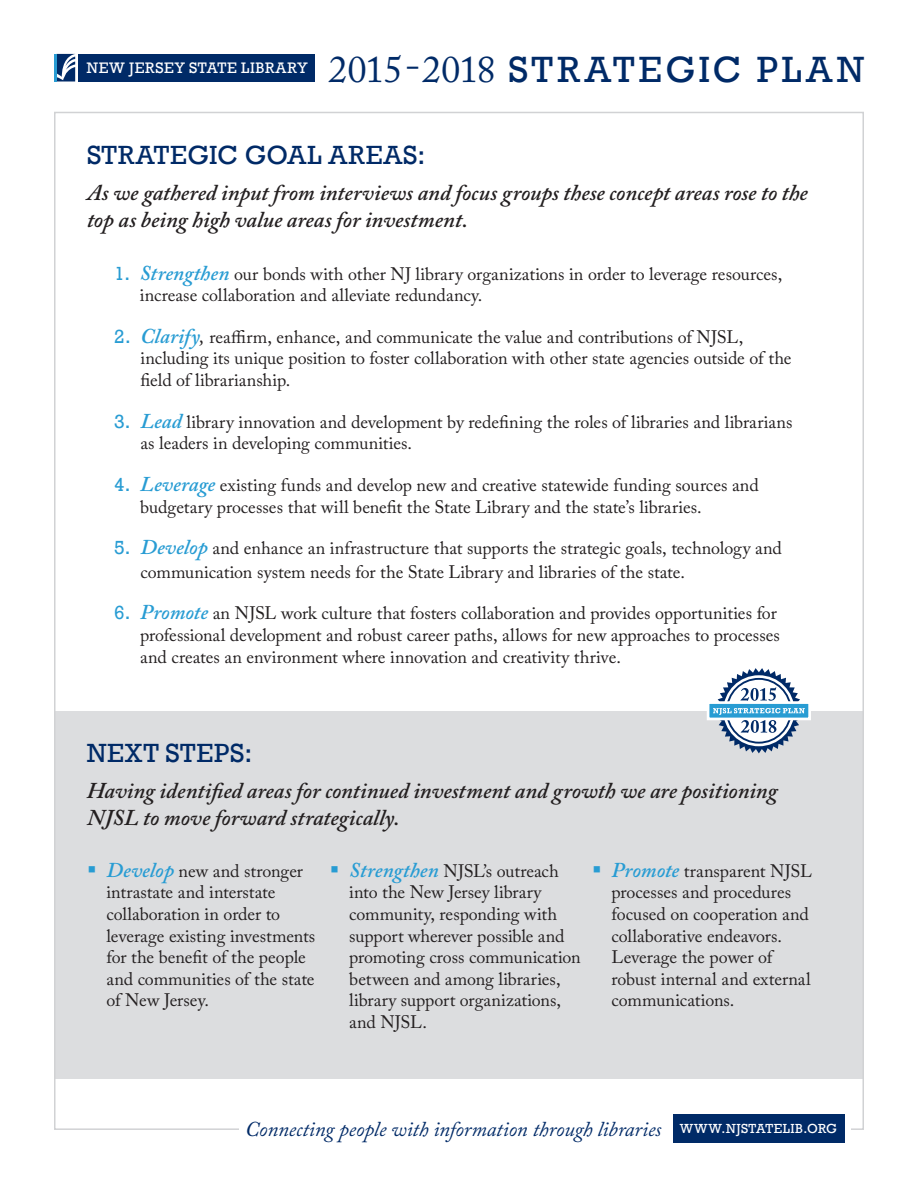
<style>
.page{position:relative;width:918px;height:1188px;background:#fff}
.page>*{position:absolute;margin:0;border:0;box-sizing:border-box;transform-origin:0 0}
.t1{font:37.5px "Rockwell";letter-spacing:.09em;color:#002a67}
.t2{font:27px "Rockwell";letter-spacing:.03em;color:#002a67}
.t3{font:italic 600 22.5px/27px "Adobe Caslon Pro";letter-spacing:-.005em;color:#231f20}
.t4{font:italic 21px "Adobe Caslon Pro";letter-spacing:-.005em;color:#002a67}
.t5{font:18px/21.6px "Adobe Caslon Pro";letter-spacing:-.005em;color:#231f20}
.t6{font:15.6px "Rockwell";letter-spacing:.045em;color:#fff}
.t7{font:13.5px "Rockwell";letter-spacing:.035em;color:#fff}
.s1{font-family:"Adobe Caslon Pro"}
.s2{font-family:"Rockwell";font-size:19.5px;color:#289cd3}
.s3{font-weight:600;font-style:italic;font-size:21px;color:#289cd3}
.s4{font-style:italic;font-size:21px}
.s5{color:#289cd3}
</style>
<div class="page">
<div style="left:54px;top:711px;width:810px;height:368px;background:#dcdddf"></div>
<div style="left:79px;top:54px;width:236px;height:28px;background:#002a67"></div>
<svg style="left:56px;top:54px;width:19px;height:28px"></svg>
<hr style="left:54px;top:54px;width:2px;height:28px;background:#289cd3">
<div style="left:673px;top:1114px;width:171px;height:28px;background:#002a67"></div>
<div style="left:708px;top:703px;width:102px;height:16px;background:#289cd3"></div>
<div style="left:707px;top:701px;width:104px;height:19px;border:3px solid #fff"></div>
<svg style="left:713px;top:668px;width:92px;height:85px"></svg>
<p class="t6" style="left:87px;top:59px;width:222px">NEW JERSEY STATE LIBRARY</p>
<p class="t1" style="left:328px;top:47px;width:537px"><span class="s1">2015-2018</span> STRATEGIC PLAN</p>
<p class="t2" style="left:87px;top:140px;width:340px">STRATEGIC GOAL AREAS:</p>
<p class="t3" style="left:87px;top:179px;width:722px">As we gathered input from interviews and focus groups these concept areas rose to the top as being high value areas for investment.</p>
<p class="t5" style="left:140px;top:263px;width:644px;text-indent:-26px"><span class="s2">1.</span> <span class="s3">Strengthen</span> our bonds with other NJ library organizations in order to leverage resources, increase collaboration and alleviate redundancy.</p>
<p class="t5" style="left:141px;top:326px;width:652px;text-indent:-26px"><span class="s2">2.</span> <span class="s3">Clarify</span><span class="s4">,</span> reaffirm, enhance, and communicate the value and contributions of NJSL, including its unique position to foster collaboration with other state agencies outside of the field of librarianship.</p>
<p class="t5" style="left:140px;top:411px;width:653px;text-indent:-26px"><span class="s2">3.</span> <span class="s3">Lead</span> library innovation and development by redefining the roles of libraries and librarians as leaders in developing communities.</p>
<p class="t5" style="left:140px;top:474px;width:620px;text-indent:-26px"><span class="s2">4.</span> <span class="s3">Leverage</span> existing funds and develop new and creative statewide funding sources and budgetary processes that will benefit the State Library and the state’s libraries.</p>
<p class="t5" style="left:140px;top:536px;width:643px;line-height:23.4px;text-indent:-26px"><span class="s2">5.</span> <span class="s3">Develop</span> and enhance an infrastructure that supports the strategic goals, technology and communication system needs for the State Library and libraries of the state.</p>
<p class="t5" style="left:140px;top:602px;width:641px;text-indent:-26px"><span class="s2">6.</span> <span class="s3">Promote</span> an NJSL work culture that fosters collaboration and provides opportunities for professional development and robust career paths, allows for new approaches to processes and creates an environment where innovation and creativity thrive.</p>
<p class="t2" style="left:87px;top:738px;width:167px">NEXT STEPS:</p>
<p class="t3" style="left:87px;top:777px;width:692px">Having identified areas for continued investment and growth we are positioning<br>NJSL to move forward strategically.</p>
<p class="t5" style="left:106px;top:860px;width:210px;text-indent:-19px"><span class="s5">▪</span> <span class="s3">Develop</span> new and stronger intrastate and interstate collaboration in order to leverage existing investments for the benefit of the people and communities of the state of New Jersey.</p>
<p class="t5" style="left:349px;top:860px;width:233px;text-indent:-19px"><span class="s5">▪</span> <span class="s3">Strengthen</span> NJSL’s outreach into the New Jersey library community, responding with support wherever possible and promoting cross communication between and among libraries, library support organizations, and NJSL.</p>
<p class="t5" style="left:611px;top:860px;width:202px;text-indent:-19px"><span class="s5">▪</span> <span class="s3">Promote</span> transparent NJSL processes and procedures focused on cooperation and collaborative endeavors.<br>Leverage the power of robust internal and external communications.</p>
<p class="t4" style="left:245px;top:1116px;width:418px">Connecting people with information through libraries</p>
<p class="t7" style="left:680px;top:1121px;width:159px">WWW.NJSTATELIB.ORG</p>
</div>
